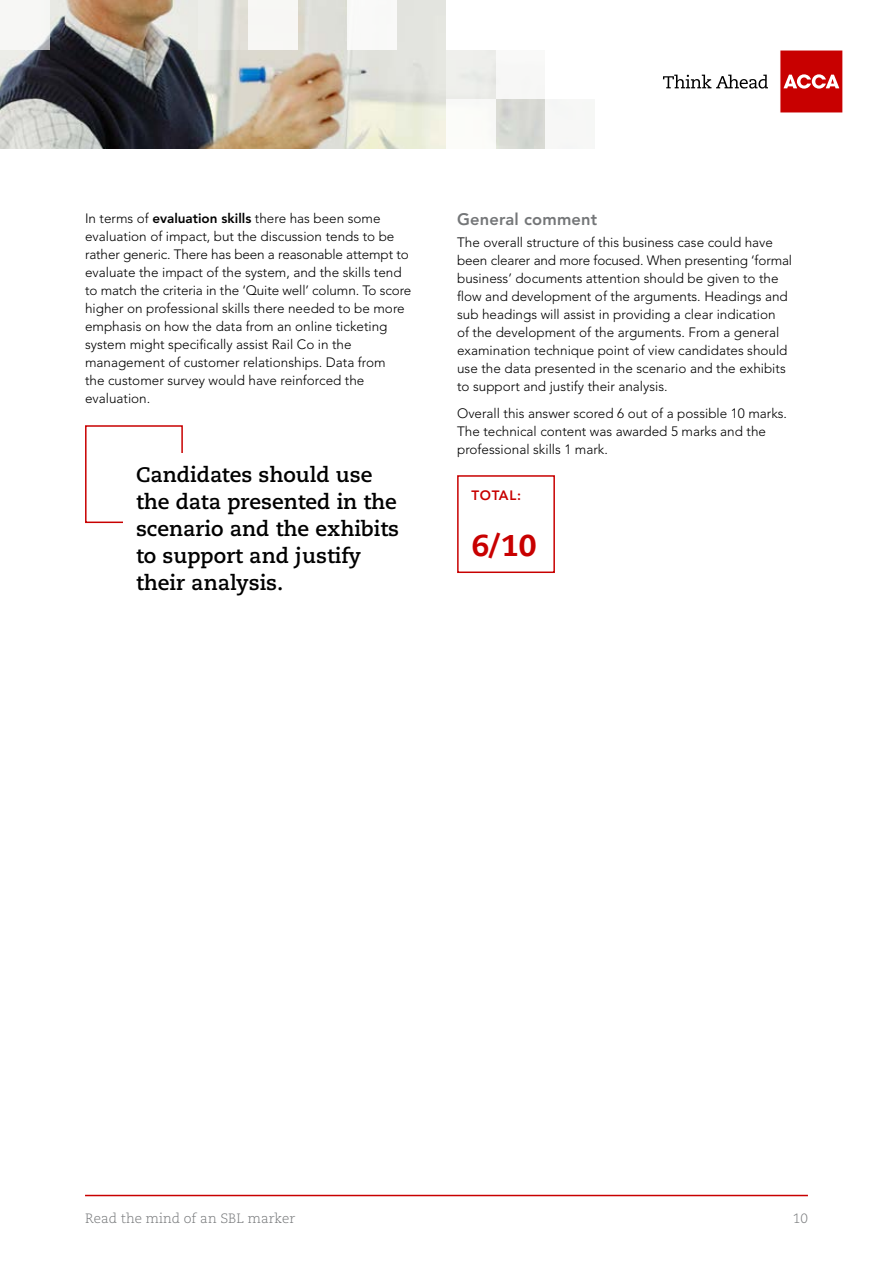
<style>
.page{position:relative;width:893px;height:1263px;background:#fff}
.page>*{position:absolute;margin:0;border:0;box-sizing:border-box;transform-origin:0 0}
.t1{font:800 30px "Caecilia";color:#c80000}
.t2{font:700 21px/27px "Caecilia";color:#000}
.t3{font:800 16.5px "Avenir LT Std";letter-spacing:.01em;color:#747678}
.t4{font:300 13.5px/18px "Avenir LT Std";color:#000}
.t5{font:300 13.5px "Caecilia";color:#747678}
.t6{font:800 13.5px "Avenir LT Std";letter-spacing:.05em;color:#c80000}
.s1{font-weight:800}
</style>
<div class="page">
<div style="left:0;top:0;width:50px;height:50px;background:#f7f7f5"></div>
<svg style="left:149px;top:0;width:49px;height:50px;background:#cdc7bd"></svg>
<svg style="left:50px;top:0;width:49px;height:50px;background:#978a80"></svg>
<svg style="left:198px;top:0;width:50px;height:50px;background:#e0e1db"></svg>
<div style="left:248px;top:0;width:50px;height:50px;background:#f7f7f4"></div>
<div style="left:298px;top:0;width:49px;height:50px;background:linear-gradient(to right,#deddd4,#ddded9)"></div>
<div style="left:347px;top:0;width:50px;height:50px;background:#f9f9f8"></div>
<div style="left:397px;top:0;width:49px;height:50px;background:#e3e4df"></div>
<svg style="left:99px;top:50px;width:50px;height:49px;background:#505255"></svg>
<svg style="left:99px;top:0;width:50px;height:50px;background:#aa8360"></svg>
<svg style="left:0;top:50px;width:50px;height:49px;background:#5d606a"></svg>
<svg style="left:149px;top:50px;width:49px;height:49px;background:#464a52"></svg>
<div style="left:50px;top:50px;width:49px;height:49px;background:linear-gradient(to right,#1e1d24,#111015)"></div>
<svg style="left:198px;top:50px;width:50px;height:49px;background:#c5cbc8"></svg>
<svg style="left:248px;top:50px;width:50px;height:49px;background:#c2bfb7"></svg>
<svg style="left:298px;top:50px;width:49px;height:49px;background:#c6a789"></svg>
<div style="left:347px;top:50px;width:50px;height:49px;background:linear-gradient(to right,#d9dbd6,#e0e0da)"></div>
<div style="left:397px;top:50px;width:49px;height:49px;background:#e3e4de"></div>
<div style="left:446px;top:50px;width:50px;height:49px;background:#eeeeeb"></div>
<div style="left:496px;top:50px;width:50px;height:49px;background:#f7f7f6"></div>
<svg style="left:99px;top:99px;width:50px;height:50px;background:#14161c"></svg>
<svg style="left:0;top:99px;width:50px;height:50px;background:#cfd0cb"></svg>
<svg style="left:149px;top:99px;width:49px;height:50px;background:#1f212d"></svg>
<svg style="left:50px;top:99px;width:49px;height:50px;background:#868988"></svg>
<svg style="left:198px;top:99px;width:50px;height:50px;background:#a39d90"></svg>
<svg style="left:248px;top:99px;width:50px;height:50px;background:#caad86"></svg>
<svg style="left:298px;top:99px;width:49px;height:50px;background:#c5ab8c"></svg>
<svg style="left:347px;top:99px;width:50px;height:50px;background:#ebebd8"></svg>
<div style="left:397px;top:99px;width:49px;height:50px;background:linear-gradient(to bottom,#e6e8da,#f0f2de)"></div>
<div style="left:496px;top:99px;width:50px;height:50px;background:#d6d8d3"></div>
<div style="left:546px;top:99px;width:49px;height:50px;background:#f7f7f6"></div>
<svg style="left:780px;top:50px;width:63px;height:63px;background:#cf2121"></svg>
<svg style="left:663px;top:75px;width:105px;height:14px"></svg>
<hr style="left:85px;top:1195px;width:723px;height:1px;background:#c80000">
<div style="left:457px;top:475px;width:98px;height:98px;border:2px solid #c80000"></div>
<div style="left:85px;top:425px;width:98px;height:98px;border:2px solid #c80000"></div>
<div style="left:123px;top:453px;width:311px;height:150px;background:#fff"></div>
<p class="t4" style="left:85px;top:209px;width:328px">In terms of <span class="s1">evaluation skills</span> there has been some evaluation of impact, but the discussion tends to be rather generic. There has been a reasonable attempt to evaluate the impact of the system, and the skills tend to match the criteria in the ‘Quite well’ column. To score higher on professional skills there needed to be more emphasis on how the data from an online ticketing system might specifically assist Rail Co in the management of customer relationships. Data from<br>the customer survey would have reinforced the evaluation.</p>
<p class="t3" style="left:457px;top:210px;width:142px">General comment</p>
<p class="t4" style="left:457px;top:234px;width:337px">The overall structure of this business case could have been clearer and more focused. When presenting ‘formal business’ documents attention should be given to the flow and development of the arguments. Headings and sub headings will assist in providing a clear indication<br>of the development of the arguments. From a general examination technique point of view candidates should use the data presented in the scenario and the exhibits to support and justify their analysis.</p>
<p class="t4" style="left:457px;top:404px;width:331px">Overall this answer scored 6 out of a possible 10 marks.<br>The technical content was awarded 5 marks and the professional skills 1 mark.</p>
<p class="t6" style="left:471px;top:487px;width:51px">TOTAL:</p>
<h1 class="t1" style="left:471px;top:527px;width:67px">6/10</h1>
<h2 class="t2" style="left:136px;top:461px;width:264px">Candidates should use the data presented in the scenario and the exhibits to support and justify their analysis.</h2>
<p class="t5" style="left:85px;top:1210px;width:212px">Read the mind of an SBL marker</p>
<p class="t5" style="left:793px;top:1210px;width:17px">10</p>
</div>
